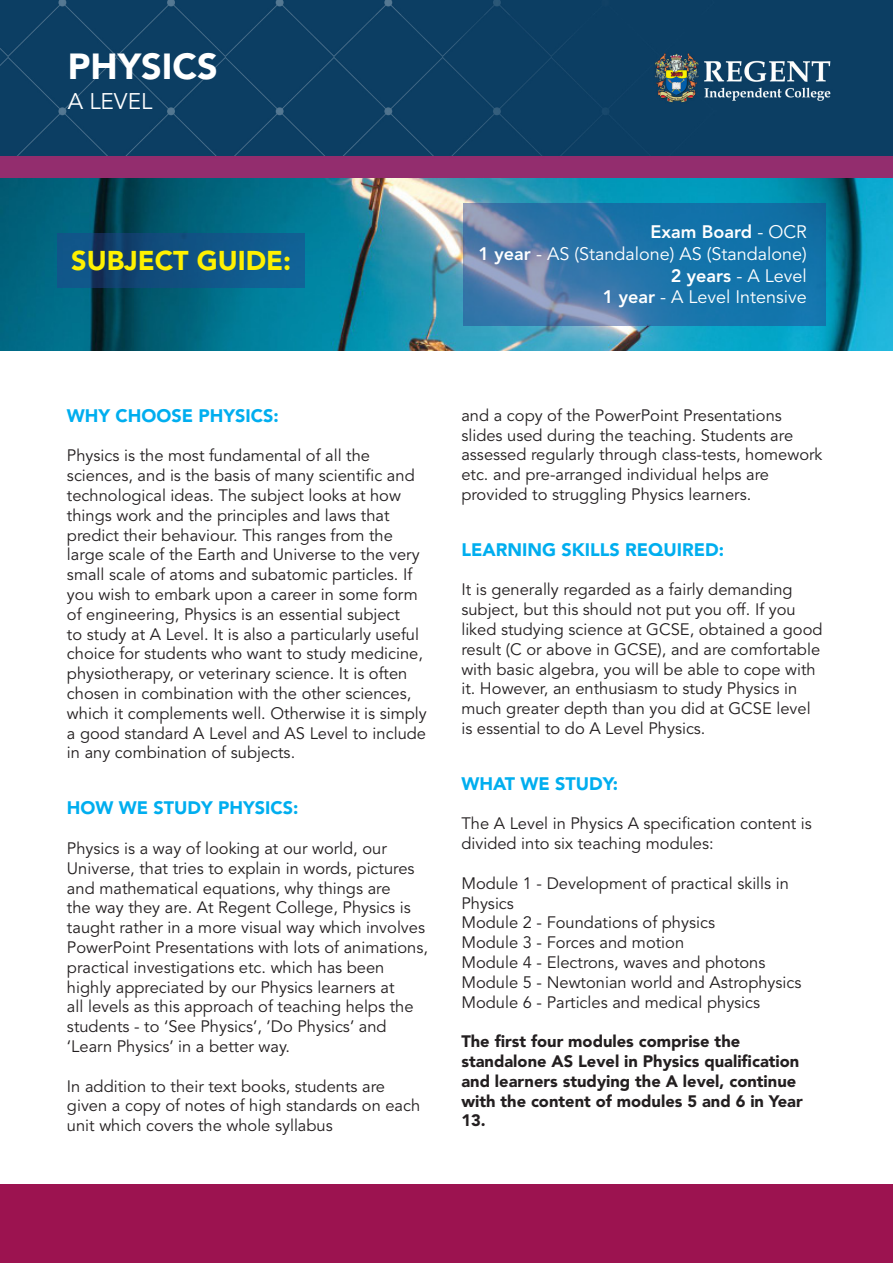
<style>
.page{position:relative;width:893px;height:1263px;background:#fff}
.page>*{position:absolute;margin:0;border:0;box-sizing:border-box;transform-origin:0 0}
.t1{font:900 36px "Avenir LT Std";color:#fff}
.t2{font:900 27px "Avenir LT Std";color:#fff101}
.t3{font:22.5px "Avenir LT Std";color:#fff}
.t4{font:900 18px "Avenir LT Std";color:#00aeef}
.t5{font:18px "Avenir LT Std";color:#fff}
.t6{font:800 18px "Avenir LT Std";color:#fff}
.t7{font:16.5px/19.8px "Avenir LT Std";color:#231f20}
.t8{font:900 16.5px/19.8px "Avenir LT Std";color:#231f20}
.s1{font-weight:400}
.s2{font-weight:800}
</style>
<div class="page">
<img style="left:0;top:0;width:893px;height:179px">
<img style="left:0;top:179px;width:893px;height:171px">
<svg style="left:463px;top:203px;width:363px;height:122px;background:#3078aa"></svg>
<svg style="left:57px;top:234px;width:247px;height:54px;background:#105181"></svg>
<div style="left:0;top:1184px;width:893px;height:79px;background:#9c1350"></div>
<p class="t1" style="left:68px;top:45px;width:151px">PHYSICS</p>
<p class="t3" style="left:68px;top:89px;width:86px">A LEVEL</p>
<p class="t2" style="left:71px;top:244px;width:221px">SUBJECT GUIDE:</p>
<p class="t6" style="left:650px;top:221px;width:158px">Exam Board <span class="s1">- OCR</span></p>
<p class="t5" style="left:478px;top:243px;width:330px"><span class="s2">1 year</span> - AS (Standalone) AS (Standalone)</p>
<p class="t5" style="left:671px;top:265px;width:138px"><span class="s2">2 years</span> - A Level</p>
<p class="t5" style="left:603px;top:287px;width:206px"><span class="s2">1 year</span> - A Level Intensive</p>
<p class="t4" style="left:67px;top:405px;width:213px">WHY CHOOSE PHYSICS:</p>
<p class="t7" style="left:67px;top:446px;width:361px">Physics is the most fundamental of all the sciences, and is the basis of many scientific and technological ideas. The subject looks at how things work and the principles and laws that predict their behaviour. This ranges from the large scale of the Earth and Universe to the very small scale of atoms and subatomic particles. If you wish to embark upon a career in some form of engineering, Physics is an essential subject<br>to study at A Level. It is also a particularly useful choice for students who want to study medicine, physiotherapy, or veterinary science. It is often chosen in combination with the other sciences, which it complements well. Otherwise it is simply a good standard A Level and AS Level to include in any combination of subjects.</p>
<p class="t4" style="left:67px;top:797px;width:233px">HOW WE STUDY PHYSICS:</p>
<p class="t7" style="left:67px;top:839px;width:363px">Physics is a way of looking at our world, our Universe, that tries to explain in words, pictures and mathematical equations, why things are<br>the way they are. At Regent College, Physics is taught rather in a more visual way which involves PowerPoint Presentations with lots of animations, practical investigations etc. which has been highly appreciated by our Physics learners at<br>all levels as this approach of teaching helps the students - to ‘See Physics’, ’Do Physics’ and ‘Learn Physics’ in a better way.</p>
<p class="t7" style="left:67px;top:1076px;width:355px">In addition to their text books, students are given a copy of notes of high standards on each unit which covers the whole syllabus</p>
<p class="t7" style="left:461px;top:406px;width:363px">and a copy of the PowerPoint Presentations slides used during the teaching. Students are assessed regularly through class-tests, homework etc. and pre-arranged individual helps are provided to struggling Physics learners.</p>
<p class="t4" style="left:461px;top:539px;width:264px">LEARNING SKILLS REQUIRED:</p>
<p class="t7" style="left:461px;top:580px;width:363px">It is generally regarded as a fairly demanding subject, but this should not put you off. If you liked studying science at GCSE, obtained a good result (C or above in GCSE), and are comfortable with basic algebra, you will be able to cope with it. However, an enthusiasm to study Physics in much greater depth than you did at GCSE level is essential to do A Level Physics.</p>
<p class="t4" style="left:461px;top:773px;width:158px">WHAT WE STUDY:</p>
<p class="t7" style="left:461px;top:814px;width:352px">The A Level in Physics A specification content is divided into six teaching modules:</p>
<p class="t7" style="left:461px;top:874px;width:342px">Module 1 - Development of practical skills in Physics<br>Module 2 - Foundations of physics<br>Module 3 - Forces and motion<br>Module 4 - Electrons, waves and photons Module 5 - Newtonian world and Astrophysics Module 6 - Particles and medical physics</p>
<p class="t8" style="left:461px;top:1031px;width:343px">The first four modules comprise the standalone AS Level in Physics qualification and learners studying the A level, continue with the content of modules 5 and 6 in Year 13.</p>
</div>
